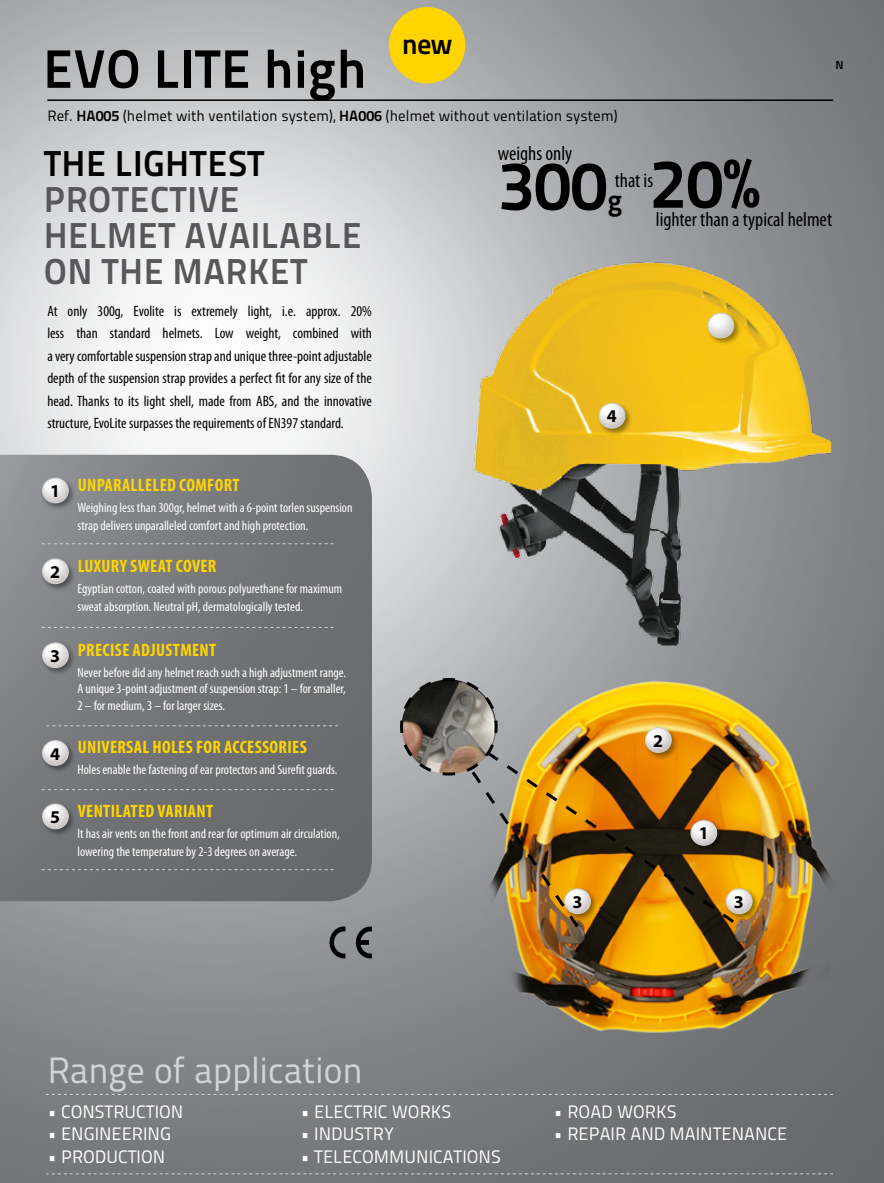
<style>
.page{position:relative;width:884px;height:1183px;background:#fff}
.page>*{position:absolute;margin:0;border:0;box-sizing:border-box;transform-origin:0 0}
.t1{font:68.85px "Titillium Maps 29 L 800 wt";color:#000}
.t2{font:54px "Titillium Maps 29 L 800 wt";color:#000}
.t3{font:36.6px "Titillium Maps 29 L 400 wt";letter-spacing:-.015em;color:#d1d3d4}
.t4{font:36px/36px "Titillium Maps 29 L 800 wt";letter-spacing:.01em;color:#58585b}
.t5{font:36px "Titillium Maps 29 L 800 wt";color:#000}
.t6{font:28.5px "Titillium Maps 29 L 800 wt";color:#000}
.t7{font:28.35px "Titillium Maps 29 L 800 wt";color:#000}
.t8{font:condensed 20.25px "Myriad Pro";color:#000}
.t9{font:18px "Titillium Maps 29 L 400 wt";color:#fff}
.t10{font:700 condensed 18px "Myriad Pro";letter-spacing:.02em;color:#ffd400}
.t11{font:700 18px "Myriad Pro";color:#000}
.t12{font:condensed 15px/22.5px "Myriad Pro";color:#000;text-align:justify}
.t13{font:15px "Titillium Maps 29 L 400 wt";color:#000}
.t14{font:condensed 13.5px/18px "Myriad Pro";color:#fff}
.t15{font:11.7px "Titillium Maps 29 L 800 wt";color:#000}
.s1{font-family:"Titillium Maps 29 L 800 wt"}
</style>
<div class="page">
<img style="left:0;top:0;width:884px;height:1183px">
<img style="left:0;top:455px;width:372px;height:446px">
<div style="left:389px;top:7px;width:76px;height:76px;background:#ffd400;border-radius:50%"></div>
<hr style="left:47px;top:99px;width:786px;height:2px;background:#000">
<svg style="left:42px;top:543px;width:291px;height:1px"></svg>
<div style="left:41px;top:476px;width:35px;height:35px;background:#000;opacity:.39"></div>
<img style="left:43px;top:478px;width:25px;height:25px">
<div style="left:42px;top:477px;width:27px;height:26px;border:1px solid #d1d3d4;border-radius:50%"></div>
<svg style="left:42px;top:627px;width:291px;height:1px"></svg>
<div style="left:41px;top:557px;width:35px;height:35px;background:#000;opacity:.39"></div>
<img style="left:43px;top:559px;width:25px;height:24px">
<div style="left:42px;top:558px;width:27px;height:26px;border:1px solid #d1d3d4;border-radius:50%"></div>
<svg style="left:46px;top:725px;width:292px;height:1px"></svg>
<div style="left:41px;top:641px;width:35px;height:35px;background:#000;opacity:.39"></div>
<img style="left:43px;top:643px;width:25px;height:24px">
<div style="left:42px;top:642px;width:27px;height:26px;border:1px solid #d1d3d4;border-radius:50%"></div>
<svg style="left:42px;top:789px;width:291px;height:1px"></svg>
<div style="left:41px;top:739px;width:35px;height:34px;background:#000;opacity:.39"></div>
<img style="left:43px;top:740px;width:25px;height:25px">
<div style="left:42px;top:740px;width:27px;height:26px;border:1px solid #d1d3d4;border-radius:50%"></div>
<svg style="left:42px;top:869px;width:291px;height:1px"></svg>
<div style="left:41px;top:802px;width:35px;height:35px;background:#000;opacity:.39"></div>
<img style="left:43px;top:804px;width:25px;height:25px">
<div style="left:42px;top:803px;width:27px;height:26px;border:1px solid #d1d3d4;border-radius:50%"></div>
<svg style="left:46px;top:1094px;width:787px;height:1px"></svg>
<svg style="left:46px;top:1173px;width:787px;height:1px"></svg>
<img style="left:453px;top:240px;width:405px;height:406px">
<div style="left:597px;top:402px;width:35px;height:34px;background:#000;opacity:.39"></div>
<img style="left:599px;top:403px;width:26px;height:25px">
<div style="left:598px;top:403px;width:27px;height:26px;border:1px solid #d1d3d4;border-radius:50%"></div>
<div style="left:706px;top:311px;width:35px;height:35px;background:#000;opacity:.39"></div>
<img style="left:708px;top:313px;width:25px;height:25px">
<div style="left:707px;top:313px;width:27px;height:25px;border:1px solid #d1d3d4;border-radius:50%"></div>
<img style="left:484px;top:670px;width:361px;height:365px">
<div style="left:644px;top:726px;width:35px;height:34px;background:#000;opacity:.39"></div>
<img style="left:645px;top:728px;width:26px;height:21px">
<div style="left:645px;top:727px;width:27px;height:26px;border:1px solid #d1d3d4;border-radius:50%"></div>
<div style="left:724px;top:887px;width:35px;height:35px;background:#000;opacity:.39"></div>
<img style="left:737px;top:889px;width:15px;height:24px">
<div style="left:725px;top:888px;width:27px;height:26px;border:1px solid #d1d3d4;border-radius:50%"></div>
<svg style="left:356px;top:926px;width:16px;height:32px"></svg>
<svg style="left:329px;top:926px;width:16px;height:32px"></svg>
<svg style="left:398px;top:676px;width:183px;height:254px;background:#97948c"></svg>
<img style="left:484px;top:749px;width:253px;height:176px">
<div style="left:689px;top:819px;width:35px;height:34px;background:#000;opacity:.39"></div>
<img style="left:691px;top:820px;width:25px;height:25px">
<div style="left:690px;top:820px;width:27px;height:26px;border:1px solid #d1d3d4;border-radius:50%"></div>
<h2 class="t2" style="left:43px;top:27px;width:325px">EVO LITE HIGH</h2>
<h3 class="t6" style="left:402px;top:22px;width:52px">NEW</h3>
<p class="t13" style="left:47px;top:105px;width:572px">Ref. <span class="s1">HA005</span> (helmet with ventilation system), <span class="s1">HA006</span> (helmet without ventilation system)</p>
<p class="t15" style="left:835px;top:56px;width:10px">N</p>
<h3 class="t5" style="left:44px;top:136px;width:222px">THE LIGHTEST</h3>
<h3 class="t4" style="left:44px;top:179px;width:161px">PROTECTIVE<br>HELMETAVAILA</h3>
<h3 class="t4" style="left:301px;top:215px;width:40px">BLE</h3>
<h3 class="t4" style="left:44px;top:251px;width:79px">ONTHE</h3>
<h3 class="t4" style="left:173px;top:251px;width:116px">MARKET</h3>
<p class="t12" style="left:47px;top:299px;width:326px">At only 300g, Evolite is extremely light, i.e. approx. 20% less than standard helmets. Low weight, combined with a very comfortable suspension strap and unique three-point adjustable depth of the suspension strap provides a perfect fit for any size of the head. Thanks to its light shell, made from ABS, and the innovative structure, EvoLite surpasses the requirements of EN397 standard.</p>
<h3 class="t11" style="left:50px;top:479px;width:11px">1</h3>
<h3 class="t11" style="left:50px;top:560px;width:11px">2</h3>
<h3 class="t11" style="left:50px;top:644px;width:11px">3</h3>
<h3 class="t11" style="left:50px;top:742px;width:11px">4</h3>
<h3 class="t11" style="left:50px;top:805px;width:11px">5</h3>
<h3 class="t10" style="left:78px;top:474px;width:163px">UNPARALLELED COMFORT</h3>
<p class="t14" style="left:78px;top:498px;width:276px">Weighing less than 300gr, helmet with a 6-point torlen suspension strap delivers unparalleled comfort and high protection.</p>
<h3 class="t10" style="left:78px;top:554px;width:140px">LUXURY SWEAT COVER</h3>
<p class="t14" style="left:78px;top:579px;width:266px">Egyptian cotton, coated with porous polyurethane for maximum sweat absorption. Neutral pH, dermatologically tested.</p>
<h3 class="t10" style="left:78px;top:638px;width:140px">PRECISE ADJUSTMENT</h3>
<p class="t14" style="left:78px;top:664px;width:270px;line-height:16.5px;text-align:justify">Never before did any helmet reach such a high adjustment range.<br>A unique 3-point adjustment of suspension strap: 1 – for smaller, 2 – for medium, 3 – for larger sizes.</p>
<h3 class="t10" style="left:78px;top:736px;width:231px">UNIVERSAL HOLES FOR ACCESSORIES</h3>
<p class="t14" style="left:78px;top:761px;width:261px">Holes enable the fastening of ear protectors and Surefit guards.</p>
<h3 class="t10" style="left:78px;top:799px;width:137px">VENTILATED VARIANT</h3>
<p class="t14" style="left:78px;top:824px;width:264px">It has air vents on the front and rear for optimum air circulation, lowering the temperature by 2-3 degrees on average.</p>
<h3 class="t3" style="left:47px;top:1043px;width:317px">Range of application</h3>
<h3 class="t8" style="left:498px;top:141px;width:76px">weighs only</h3>
<h1 class="t1" style="left:498px;top:133px;width:111px">300</h1>
<h1 class="t1" style="left:650px;top:130px;width:111px">20%</h1>
<h3 class="t8" style="left:656px;top:207px;width:178px">lighter than a typical helmet</h3>
<h3 class="t8" style="left:615px;top:168px;width:40px">that is</h3>
<h3 class="t7" style="left:607px;top:178px;width:17px">G</h3>
<h3 class="t11" style="left:607px;top:404px;width:11px">4</h3>
<h3 class="t11" style="left:653px;top:729px;width:11px">2</h3>
<h3 class="t11" style="left:698px;top:821px;width:11px">1</h3>
<h3 class="t11" style="left:572px;top:890px;width:11px">3</h3>
<h3 class="t11" style="left:734px;top:890px;width:11px">3</h3>
<h3 class="t9" style="left:47px;top:1098px;width:137px">• CONSTRUCTION</h3>
<h3 class="t9" style="left:47px;top:1120px;width:125px">• ENGINEERING</h3>
<h3 class="t9" style="left:47px;top:1143px;width:119px">• PRODUCTION</h3>
<h3 class="t9" style="left:300px;top:1098px;width:152px">• ELECTRIC WORKS</h3>
<h3 class="t9" style="left:300px;top:1120px;width:95px">• INDUSTRY</h3>
<h3 class="t9" style="left:300px;top:1143px;width:202px">• TELECOMMUNICATIONS</h3>
<h3 class="t9" style="left:553px;top:1098px;width:124px">• ROAD WORKS</h3>
<h3 class="t9" style="left:553px;top:1120px;width:235px">• REPAIR AND MAINTENANCE</h3>
</div>
